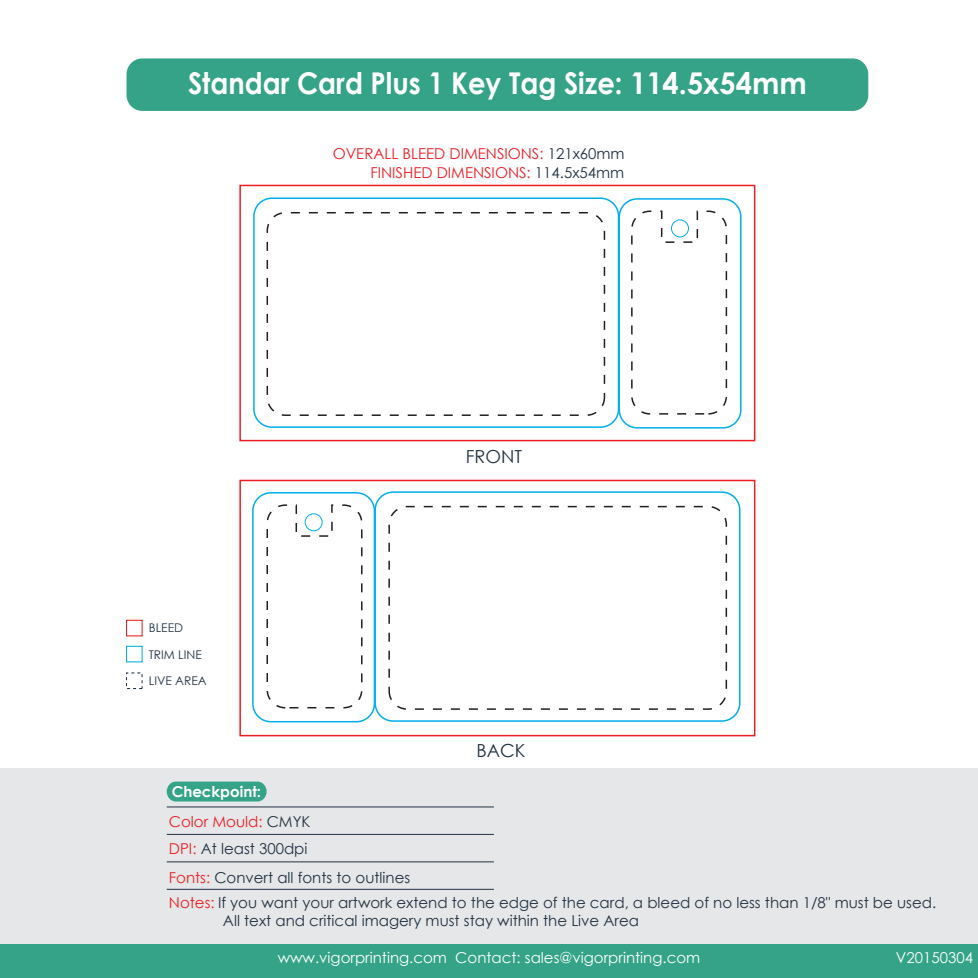
<style>
.page{position:relative;width:978px;height:978px;background:#fff}
.page>*{position:absolute;margin:0;border:0;box-sizing:border-box;transform-origin:0 0}
.t1{font:700 30px "Century Gothic";color:#fff;scale:.91 1}
.t2{font:18px "Century Gothic";color:#213242}
.t3{font:15px/29.1px "Century Gothic";color:#213242}
.t4{font:15px "Century Gothic";color:#fff}
.t5{font:15px/18.5px "Century Gothic";color:#ee1d23;text-align:right}
.t6{font:700 15px/29.8px "Century Gothic";color:#fff}
.t7{font:12px/26px "Century Gothic";color:#213242}
.s1{color:#213242}
.s2{font-weight:400;color:#ee1d23}
.s3{font-weight:400;color:#213242}
.s4{color:#ee1d23}
</style>
<div class="page">
<div style="left:0;top:768px;width:978px;height:176px;background:#e6e7e9"></div>
<div style="left:167px;top:782px;width:100px;height:19px;background:#34a387;border-radius:10px"></div>
<hr style="left:167px;top:862px;width:327px;height:1px;background:#213242">
<hr style="left:167px;top:889px;width:327px;height:1px;background:#213242">
<hr style="left:167px;top:834px;width:327px;height:1px;background:#213242">
<hr style="left:167px;top:807px;width:327px;height:1px;background:#213242">
<div style="left:127px;top:58px;width:741px;height:53px;background:#34a387;border-radius:16px"></div>
<div style="left:0;top:944px;width:978px;height:34px;background:#34a387"></div>
<div style="left:126px;top:646px;width:17px;height:16px;border:1px solid #00aeef"></div>
<div style="left:126px;top:620px;width:17px;height:16px;border:1px solid #ee1d23"></div>
<svg style="left:631px;top:210px;width:97px;height:205px"></svg>
<div style="left:267px;top:212px;width:338px;height:204px;border:2px dashed #231f20;border-radius:18px"></div>
<div style="left:239px;top:185px;width:516px;height:256px;border:2px solid #ee1d23"></div>
<div style="left:619px;top:198px;width:123px;height:231px;border:2px solid #00aeef;border-radius:18px"></div>
<div style="left:253px;top:197px;width:366px;height:231px;border:2px solid #00aeef;border-radius:18px"></div>
<div style="left:252px;top:492px;width:123px;height:230px;border:2px solid #00aeef;border-radius:18px"></div>
<svg style="left:266px;top:504px;width:97px;height:205px"></svg>
<div style="left:374px;top:491px;width:366px;height:231px;border:2px solid #00aeef;border-radius:18px"></div>
<div style="left:388px;top:506px;width:339px;height:204px;border:2px dashed #231f20;border-radius:18px"></div>
<div style="left:239px;top:480px;width:516px;height:256px;border:2px solid #ee1d23"></div>
<h1 class="t1" style="left:188px;top:60px;width:681px">Standar Card Plus 1 Key Tag Size: 114.5x54mm</h1>
<p class="t5" style="left:333px;top:145px;width:293px">OVERALL BLEED DIMENSIONS: <span class="s1">121x60mm<br></span>FINISHED DIMENSIONS: <span class="s1">114.5x54mm</span></p>
<p class="t2" style="left:466px;top:444px;width:58px">FRONT</p>
<p class="t7" style="left:149px;top:615px;width:36px">BLEED</p>
<p class="t7" style="left:149px;top:642px;width:59px">TRIM LINE<br>LIVE AREA</p>
<p class="t6" style="left:169px;top:776px;width:143px">Checkpoint:<br><span class="s2">Color Mould:</span> <span class="s3">CMYK</span></p>
<p class="t3" style="left:169px;top:834px;width:243px"><span class="s4">DPI:</span> At least 300dpi<br><span class="s4">Fonts:</span> Convert all fonts to outlines</p>
<p class="t2" style="left:476px;top:737px;width:50px">BACK</p>
<p class="t3" style="left:223px;top:894px;width:715px;line-height:18px;text-indent:-54px"><span class="s4">Notes:</span> If you want your artwork extend to the edge of the card, a bleed of no less than 1/8" must be used.<br>All text and critical imagery must stay within the Live Area</p>
<p class="t4" style="left:278px;top:947px;width:424px">www.vigorprinting.com Contact: sales@vigorprinting.com</p>
<p class="t4" style="left:896px;top:947px;width:79px">V20150304</p>
</div>
